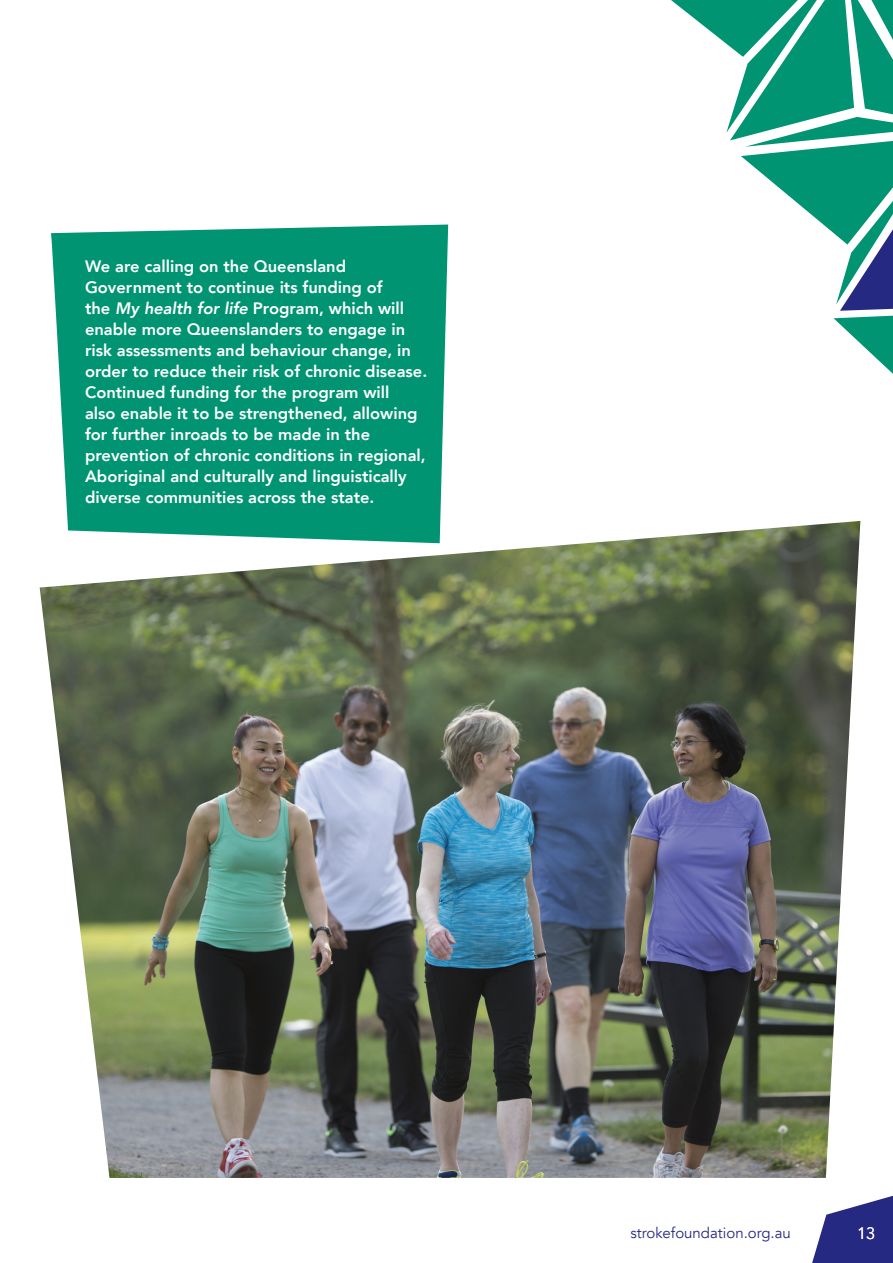
<style>
.page{position:relative;width:893px;height:1263px;background:#fff}
.page>*{position:absolute;margin:0;border:0;box-sizing:border-box;transform-origin:0 0}
.t1{font:800 16.5px/21px "Avenir";color:#fff}
.t2{font:16.5px "Avenir";color:#fff}
.t3{font:15px "Avenir";color:#252982}
.s1{font-style:italic}
</style>
<div class="page">
<svg style="left:812px;top:1195px;width:81px;height:68px"></svg>
<svg style="left:671px;top:0;width:222px;height:374px"></svg>
<div style="left:51px;top:225px;width:397px;height:296px;background:#009472"></div>
<img style="left:40px;top:521px;width:820px;height:657px">
<p class="t1" style="left:85px;top:255px;width:344px">We are calling on the Queensland Government to continue its funding of<br>the <span class="s1">My health for life</span> Program, which will enable more Queenslanders to engage in risk assessments and behaviour change, in order to reduce their risk of chronic disease.<br>Continued funding for the program will<br>also enable it to be strengthened, allowing for further inroads to be made in the prevention of chronic conditions in regional, Aboriginal and culturally and linguistically diverse communities across the state.</p>
<p class="t3" style="left:630px;top:1223px;width:162px">strokefoundation.org.au</p>
<p class="t2" style="left:857px;top:1223px;width:20px">13</p>
</div>
